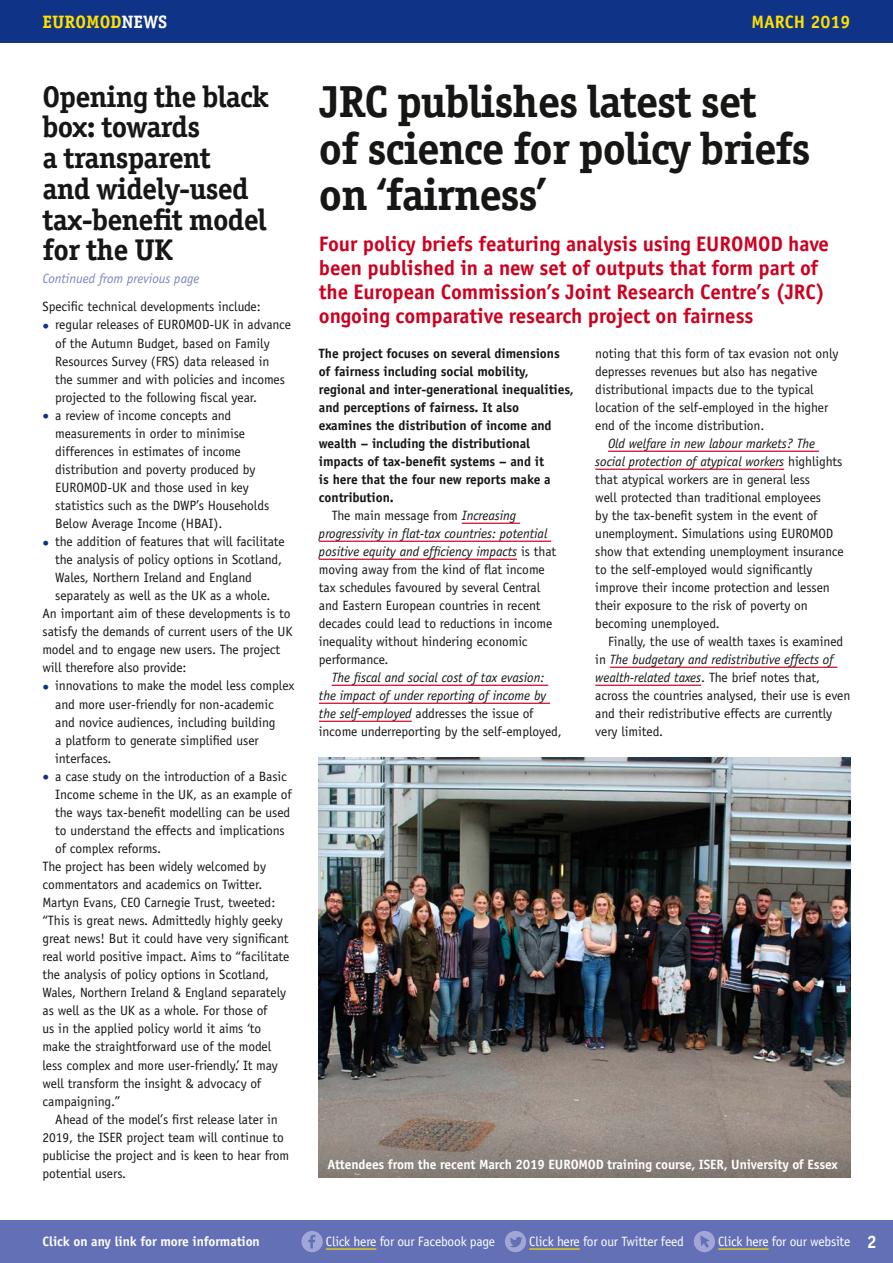
<style>
.page{position:relative;width:893px;height:1263px;background:#fff}
.page>*{position:absolute;margin:0;border:0;box-sizing:border-box;transform-origin:0 0}
.t1{font:700 45px/46.5px "Officina Serif Std";letter-spacing:-.025em;color:#161615}
.t2{font:700 30px/30.8px "Officina Serif Std";letter-spacing:-.025em;color:#161615}
.t3{font:700 21px/24px "Officina Sans Std";letter-spacing:-.005em;color:#cd0020}
.t4{font:700 18px "Officina Serif Std";color:#ffe000}
.t5{font:700 18px "Officina Sans Std";color:#ffe000}
.t6{font:13.5px/18px "Officina Sans Std";letter-spacing:-.005em;color:#161615}
.t7{font:700 13.5px "Officina Sans Std";letter-spacing:-.005em;color:#161615}
.t8{font:italic 13.5px/18px "Officina Sans Std";letter-spacing:-.005em;color:#161615}
.t9{font:700 13.5px "Officina Sans Std";letter-spacing:-.01em;color:#fff}
.t10{font:13.5px "Officina Sans Std";letter-spacing:-.015em;color:#fff}
.t11{font:italic 13.5px "Officina Sans Std";letter-spacing:-.005em;color:#7c85c2}
.s1{color:#fff}
.s2{color:#0f3386}
.s3{font-style:italic}
.s4{font-style:normal}
.s5{font-weight:700;font-size:18px}
</style>
<div class="page">
<div style="left:0;top:1220px;width:893px;height:43px;background:#6470b5"></div>
<div style="left:0;top:0;width:893px;height:43px;background:#0f3386"></div>
<hr style="left:462px;top:523px;width:58px;height:1px;background:#cd0020">
<hr style="left:319px;top:541px;width:232px;height:1px;background:#cd0020">
<hr style="left:319px;top:559px;width:198px;height:1px;background:#cd0020">
<hr style="left:332px;top:685px;width:216px;height:1px;background:#cd0020">
<hr style="left:319px;top:703px;width:231px;height:1px;background:#cd0020">
<hr style="left:319px;top:721px;width:93px;height:1px;background:#cd0020">
<hr style="left:608px;top:451px;width:211px;height:1px;background:#cd0020">
<hr style="left:595px;top:469px;width:189px;height:1px;background:#cd0020">
<hr style="left:610px;top:667px;width:227px;height:1px;background:#cd0020">
<hr style="left:595px;top:685px;width:106px;height:1px;background:#cd0020">
<img style="left:319px;top:758px;width:531px;height:366px">
<svg style="left:319px;top:1124px;width:531px;height:53px;background:#8e837c"></svg>
<h3 class="t4" style="left:43px;top:10px;width:126px">EUROMOD<span class="s1">NEWS</span></h3>
<h3 class="t5" style="left:751px;top:10px;width:101px">MARCH 2019</h3>
<h2 class="t2" style="left:43px;top:81px;width:228px">Opening the black box: towards<br>a transparent<br>and widely-used tax-benefit model for the UK</h2>
<p class="t11" style="left:43px;top:270px;width:158px">Continued from previous page</p>
<p class="t6" style="left:43px;top:298px;width:220px">Specific technical developments include:</p>
<p class="t6" style="left:55px;top:316px;width:237px;text-indent:-13px"><span class="s2">•</span> regular releases of EUROMOD-UK in advance of the Autumn Budget, based on Family Resources Survey (FRS) data released in<br>the summer and with policies and incomes projected to the following fiscal year.</p>
<p class="t6" style="left:55px;top:406px;width:216px;text-indent:-13px"><span class="s2">•</span> a review of income concepts and measurements in order to minimise differences in estimates of income distribution and poverty produced by EUROMOD-UK and those used in key statistics such as the DWP’s Households Below Average Income (HBAI).</p>
<p class="t6" style="left:43px;top:532px;width:244px"><span class="s2">•</span> the addition of features that will facilitate</p>
<p class="t6" style="left:55px;top:550px;width:228px">the analysis of policy options in Scotland,</p>
<p class="t6" style="left:55px;top:569px;width:198px">Wales, Northern Ireland and England</p>
<p class="t6" style="left:55px;top:587px;width:217px">separately as well as the UK as a whole.</p>
<p class="t6" style="left:43px;top:605px;width:250px">An important aim of these developments is to</p>
<p class="t6" style="left:43px;top:623px;width:252px">satisfy the demands of current users of the UK</p>
<p class="t6" style="left:43px;top:641px;width:239px">model and to engage new users. The project</p>
<p class="t6" style="left:43px;top:659px;width:145px">will therefore also provide:</p>
<p class="t6" style="left:55px;top:677px;width:241px;text-indent:-13px"><span class="s2">•</span> innovations to make the model less complex and more user-friendly for non-academic and novice audiences, including building<br>a platform to generate simplified user interfaces.</p>
<p class="t6" style="left:43px;top:767px;width:246px"><span class="s2">•</span> a case study on the introduction of a Basic</p>
<p class="t6" style="left:55px;top:785px;width:238px">Income scheme in the UK, as an example of</p>
<p class="t6" style="left:55px;top:803px;width:237px">the ways tax-benefit modelling can be used</p>
<p class="t6" style="left:55px;top:821px;width:231px">to understand the effects and implications</p>
<p class="t6" style="left:55px;top:839px;width:107px">of complex reforms.</p>
<p class="t6" style="left:43px;top:857px;width:225px">The project has been widely welcomed by</p>
<p class="t6" style="left:43px;top:875px;width:221px">commentators and academics on Twitter.</p>
<p class="t6" style="left:43px;top:893px;width:234px">Martyn Evans, CEO Carnegie Trust, tweeted:</p>
<p class="t6" style="left:43px;top:911px;width:242px">“This is great news. Admittedly highly geeky</p>
<p class="t6" style="left:43px;top:929px;width:248px">great news! But it could have very significant</p>
<p class="t6" style="left:43px;top:948px;width:248px">real world positive impact. Aims to “facilitate</p>
<p class="t6" style="left:43px;top:966px;width:228px">the analysis of policy options in Scotland,</p>
<p class="t6" style="left:43px;top:984px;width:245px">Wales, Northern Ireland &amp; England separately</p>
<p class="t6" style="left:43px;top:1002px;width:227px">as well as the UK as a whole. For those of</p>
<p class="t6" style="left:43px;top:1020px;width:220px">us in the applied policy world it aims ‘to</p>
<p class="t6" style="left:43px;top:1038px;width:230px">make the straightforward use of the model</p>
<p class="t6" style="left:43px;top:1056px;width:237px">less complex and more user-friendly.’ It may</p>
<p class="t6" style="left:43px;top:1074px;width:220px">well transform the insight &amp; advocacy of</p>
<p class="t6" style="left:43px;top:1092px;width:79px">campaigning.”</p>
<p class="t6" style="left:55px;top:1110px;width:224px">Ahead of the model’s first release later in</p>
<p class="t6" style="left:43px;top:1128px;width:243px">2019, the ISER project team will continue to</p>
<p class="t6" style="left:43px;top:1146px;width:248px">publicise the project and is keen to hear from</p>
<p class="t6" style="left:43px;top:1164px;width:85px">potential users.</p>
<h1 class="t1" style="left:319px;top:78px;width:493px">JRC publishes latest set<br>of science for policy briefs on ‘fairness’</h1>
<h3 class="t3" style="left:319px;top:232px;width:512px">Four policy briefs featuring analysis using EUROMOD have been published in a new set of outputs that form part of the European Commission’s Joint Research Centre’s (JRC) ongoing comparative research project on fairness</h3>
<p class="t7" style="left:319px;top:345px;width:242px">The project focuses on several dimensions</p>
<p class="t7" style="left:319px;top:363px;width:211px">of fairness including social mobility,</p>
<p class="t7" style="left:319px;top:381px;width:257px">regional and inter-generational inequalities,</p>
<p class="t7" style="left:319px;top:399px;width:202px">and perceptions of fairness. It also</p>
<p class="t7" style="left:319px;top:417px;width:234px">examines the distribution of income and</p>
<p class="t7" style="left:319px;top:435px;width:213px">wealth – including the distributional</p>
<p class="t7" style="left:319px;top:453px;width:227px">impacts of tax-benefit systems – and it</p>
<p class="t7" style="left:319px;top:471px;width:233px">is here that the four new reports make a</p>
<p class="t7" style="left:319px;top:489px;width:76px">contribution.</p>
<p class="t6" style="left:332px;top:507px;width:186px">The main message from <span class="s3">Increasing</span></p>
<p class="t8" style="left:319px;top:525px;width:230px">progressivity in flat-tax countries: potential</p>
<p class="t8" style="left:319px;top:543px;width:239px">positive equity and efficiency impacts <span class="s4">is that</span></p>
<p class="t6" style="left:319px;top:561px;width:227px">moving away from the kind of flat income</p>
<p class="t6" style="left:319px;top:579px;width:223px">tax schedules favoured by several Central</p>
<p class="t6" style="left:319px;top:597px;width:223px">and Eastern European countries in recent</p>
<p class="t6" style="left:319px;top:615px;width:235px">decades could lead to reductions in income</p>
<p class="t6" style="left:319px;top:633px;width:210px">inequality without hindering economic</p>
<p class="t6" style="left:319px;top:651px;width:71px">performance.</p>
<p class="t8" style="left:319px;top:669px;width:244px;text-indent:13px">The fiscal and social cost of tax evasion: the impact of under reporting of income by the self-employed <span class="s4">addresses the issue of income underreporting by the self-employed,</span></p>
<p class="t6" style="left:595px;top:345px;width:245px">noting that this form of tax evasion not only depresses revenues but also has negative distributional impacts due to the typical location of the self-employed in the higher end of the income distribution.</p>
<p class="t6" style="left:595px;top:435px;width:250px;text-indent:13px"><span class="s3">Old welfare in new labour markets? The social protection of atypical workers</span> highlights that atypical workers are in general less<br>well protected than traditional employees<br>by the tax-benefit system in the event of unemployment. Simulations using EUROMOD show that extending unemployment insurance to the self-employed would significantly improve their income protection and lessen their exposure to the risk of poverty on becoming unemployed.</p>
<p class="t6" style="left:595px;top:633px;width:257px;text-indent:13px">Finally, the use of wealth taxes is examined in <span class="s3">The budgetary and redistributive effects of wealth-related taxes</span>. The brief notes that, across the countries analysed, their use is even and their redistributive effects are currently very limited.</p>
<p class="t9" style="left:327px;top:1156px;width:512px">Attendees from the recent March 2019 EUROMOD training course, ISER, University of Essex</p>
<p class="t9" style="left:43px;top:1233px;width:219px">Click on any link for more information</p>
<p class="t10" style="left:326px;top:1234px;width:171px">Click here for our Facebook page</p>
<p class="t10" style="left:529px;top:1234px;width:156px">Click here for our Twitter feed</p>
<p class="t10" style="left:718px;top:1234px;width:160px">Click here for our website <span class="s5">2</span></p>
</div>
